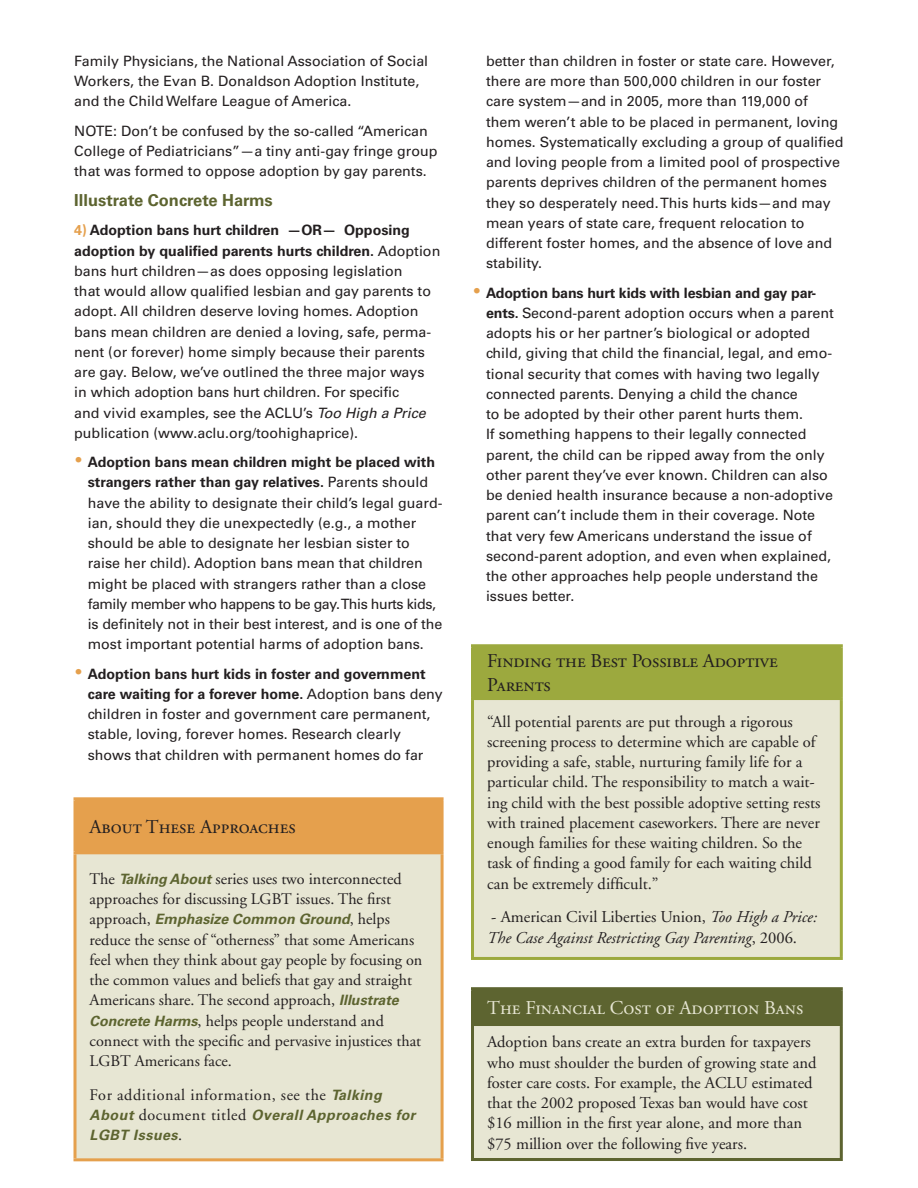
<style>
.page{position:relative;width:918px;height:1188px;background:#fff}
.page>*{position:absolute;margin:0;border:0;box-sizing:border-box;transform-origin:0 0}
.call_out_color_cards{font:19.5px/24px "Adobe Garamond Regular SC";letter-spacing:-.005em;color:#231f20}
.call_out_color_cards-2{font:19.5px "Adobe Garamond Regular SC";color:#e7e6d3}
.call_out_shaded_box{font:19.5px "Adobe Garamond Regular SC";color:#231f20}
.call_out_shaded_box-2{font:16.5px/20.2px "Adobe Garamond";color:#231f20}
.call_out_shaded_box-3{font:italic 16.5px/20.2px "Adobe Garamond";color:#231f20}
.Body{font:700 16.5px "Univers";color:#5d6430}
.call_out_shaded_box-4{font:16.2px/20.2px "Adobe Garamond";color:#231f20}
.call_out_shaded_box-5{font:16.2px "Adobe Garamond";letter-spacing:.035em;color:#231f20}
.indented_bullets{font:14.25px/20.2px "Univers";color:#231f20}
.Body-2{font:14.25px/20.2px "Univers";color:#231f20}
.call_out_shaded_box-6{font:italic 700 14.25px/20.2px "Univers";letter-spacing:.035em;color:#5d6430}
.call_out_shaded_box-7{font:italic 700 14.25px "Univers";color:#5d6430}
.s1{font-weight:700;color:#e5a04d}
.s2{font-weight:700}
.s3{font-style:italic}
.s4{color:#e5a04d}
.s5{font-family:"Univers";font-weight:700;font-style:italic;font-size:14.25px;color:#5d6430}
.s6{font-family:"Adobe Garamond";font-weight:400;font-style:normal;font-size:16.2px;color:#231f20}
.s7{font-style:normal}
</style>
<div class="page">
<div style="left:472px;top:646px;width:369px;height:53px;background:#9ca93e"></div>
<div style="left:472px;top:699px;width:369px;height:259px;background:#e7e6d3"></div>
<hr style="left:471px;top:644px;width:372px;height:3px;background:#9ca93e">
<hr style="left:471px;top:647px;width:3px;height:50px;background:#9ca93e">
<hr style="left:840px;top:647px;width:3px;height:50px;background:#9ca93e">
<hr style="left:471px;top:697px;width:372px;height:3px;background:#9ca93e">
<hr style="left:471px;top:700px;width:3px;height:257px;background:#9ca93e">
<hr style="left:840px;top:700px;width:3px;height:257px;background:#9ca93e">
<hr style="left:471px;top:957px;width:372px;height:3px;background:#9ca93e">
<div style="left:472px;top:989px;width:369px;height:36px;background:#5d6430"></div>
<div style="left:472px;top:1025px;width:369px;height:135px;background:#e7e6d3"></div>
<hr style="left:471px;top:987px;width:372px;height:3px;background:#5d6430">
<hr style="left:471px;top:990px;width:3px;height:33px;background:#5d6430">
<hr style="left:840px;top:990px;width:3px;height:33px;background:#5d6430">
<hr style="left:471px;top:1023px;width:372px;height:3px;background:#5d6430">
<hr style="left:471px;top:1026px;width:3px;height:132px;background:#5d6430">
<hr style="left:840px;top:1026px;width:3px;height:132px;background:#5d6430">
<hr style="left:471px;top:1158px;width:372px;height:3px;background:#5d6430">
<div style="left:75px;top:799px;width:367px;height:54px;background:#e5a04d"></div>
<div style="left:75px;top:853px;width:367px;height:307px;background:#e7e6d3"></div>
<hr style="left:74px;top:854px;width:2px;height:304px;background:#e5a04d">
<hr style="left:441px;top:854px;width:3px;height:304px;background:#e5a04d">
<hr style="left:74px;top:1158px;width:370px;height:3px;background:#e5a04d">
<hr style="left:74px;top:797px;width:370px;height:3px;background:#e5a04d">
<hr style="left:74px;top:800px;width:2px;height:51px;background:#e5a04d">
<hr style="left:441px;top:800px;width:3px;height:51px;background:#e5a04d">
<hr style="left:74px;top:851px;width:370px;height:3px;background:#e5a04d">
<p class="Body-2" style="left:74px;top:51px;width:355px">Family Physicians, the National Association of Social<br>Workers, the Evan B. Donaldson Adoption Institute, and the Child Welfare League of America.</p>
<p class="Body-2" style="left:74px;top:121px;width:365px">NOTE: Don’t be confused by the so-called “American<br>College of Pediatricians”—a tiny anti-gay fringe group that was formed to oppose adoption by gay parents.</p>
<p class="Body" style="left:74px;top:191px;width:200px">Illustrate Concrete Harms</p>
<p class="Body-2" style="left:74px;top:220px;width:368px"><span class="s1">4)</span> <span class="s2">Adoption bans hurt children —OR— Opposing adoption by qualified parents hurts children.</span> Adoption bans hurt children—as does opposing legislation<br>that would allow qualified lesbian and gay parents to adopt. All children deserve loving homes. Adoption bans mean children are denied a loving, safe, perma&shy;nent (or forever) home simply because their parents are gay. Below, we’ve outlined the three major ways in which adoption bans hurt children. For specific<br>and vivid examples, see the ACLU’s <span class="s3">Too High a Price </span>publication (www.aclu.org/toohighaprice).</p>
<p class="indented_bullets" style="left:88px;top:452px;width:356px;text-indent:-14px"><span class="s4">•</span> <span class="s2">Adoption bans mean children might be placed with strangers rather than gay relatives.</span> Parents should have the ability to designate their child’s legal guard&shy;ian, should they die unexpectedly (e.g., a mother should be able to designate her lesbian sister to raise her child). Adoption bans mean that children might be placed with strangers rather than a close family member who happens to be gay. This hurts kids, is definitely not in their best interest, and is one of the most important potential harms of adoption bans.</p>
<p class="indented_bullets" style="left:88px;top:664px;width:356px;text-indent:-14px"><span class="s4">•</span> <span class="s2">Adoption bans hurt kids in foster and government care waiting for a forever home.</span> Adoption bans deny children in foster and government care permanent, stable, loving, forever homes. Research clearly shows that children with permanent homes do far</p>
<p class="call_out_shaded_box" style="left:90px;top:816px;width:208px">About These Approaches</p>
<p class="call_out_shaded_box-4" style="left:90px;top:869px;width:313px">The <span class="s5">Talking About</span> series uses two interconnected approaches for discussing LGBT issues. The first</p>
<p class="call_out_shaded_box-7" style="left:90px;top:911px;width:302px"><span class="s6">approach,</span> Emphasize Common Ground<span class="s6">, helps</span></p>
<p class="call_out_shaded_box-4" style="left:90px;top:930px;width:334px">reduce the sense of “otherness” that some Americans feel when they think about gay people by focusing on the common values and beliefs that gay and straight Americans share. The second approach, <span class="s5">Illustrate Concrete Harms</span>, helps people understand and connect with the specific and pervasive injustices that LGBT Americans face.</p>
<p class="call_out_shaded_box-5" style="left:90px;top:1086px;width:294px">For additional information, see the <span class="s5">Talking</span></p>
<p class="call_out_shaded_box-6" style="left:90px;top:1105px;width:327px">About <span class="s6">document titled</span> Overall Approaches for<br>LGBT Issues<span class="s6">.</span></p>
<p class="indented_bullets" style="left:486px;top:51px;width:359px">better than children in foster or state care. However, there are more than 500,000 children in our foster care system—and in 2005, more than 119,000 of them weren’t able to be placed in permanent, loving homes. Systematically excluding a group of qualified and loving people from a limited pool of prospective parents deprives children of the permanent homes they so desperately need. This hurts kids—and may mean years of state care, frequent relocation to different foster homes, and the absence of love and stability.</p>
<p class="indented_bullets" style="left:486px;top:283px;width:349px;text-indent:-14px"><span class="s4">•</span> <span class="s2">Adoption bans hurt kids with lesbian and gay par&shy;ents.</span> Second-parent adoption occurs when a parent adopts his or her partner’s biological or adopted child, giving that child the financial, legal, and emo&shy;tional security that comes with having two legally connected parents. Denying a child the chance<br>to be adopted by their other parent hurts them.<br>If something happens to their legally connected parent, the child can be ripped away from the only other parent they’ve ever known. Children can also be denied health insurance because a non-adoptive parent can’t include them in their coverage. Note that very few Americans understand the issue of second-parent adoption, and even when explained, the other approaches help people understand the issues better.</p>
<p class="call_out_color_cards" style="left:487px;top:650px;width:292px">Finding the Best Possible Adoptive<br>Parents</p>
<p class="call_out_shaded_box-2" style="left:487px;top:712px;width:335px">“All potential parents are put through a rigorous screening process to determine which are capable of providing a safe, stable, nurturing family life for a particular child. The responsibility to match a wait&shy;ing child with the best possible adoptive setting rests with trained placement caseworkers. There are never enough families for these waiting children. So the task of finding a good family for each waiting child can be extremely difficult.”</p>
<p class="call_out_shaded_box-3" style="left:487px;top:907px;width:331px"><span class="s7">- American Civil Liberties Union,</span> Too High a Price:<br>The Case Against Restricting Gay Parenting<span class="s7">, 2006.</span></p>
<p class="call_out_color_cards-2" style="left:487px;top:997px;width:318px">The Financial Cost of Adoption Bans</p>
<p class="call_out_shaded_box-2" style="left:487px;top:1032px;width:331px">Adoption bans create an extra burden for taxpayers who must shoulder the burden of growing state and foster care costs. For example, the ACLU estimated that the 2002 proposed Texas ban would have cost $16 million in the first year alone, and more than $75 million over the following five years.</p>
</div>
